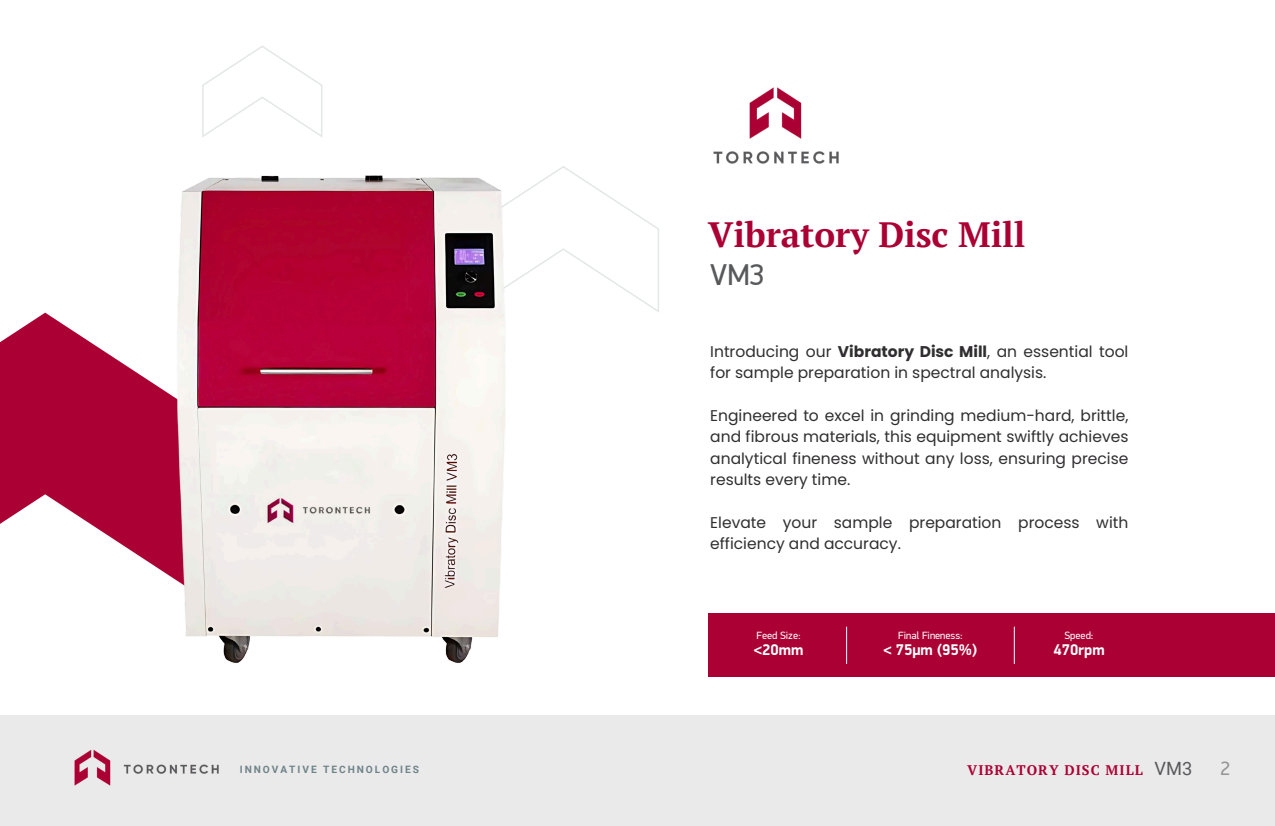
<style>
.page{position:relative;width:1275px;height:826px;background:#fff}
.page>*{position:absolute;margin:0;border:0;box-sizing:border-box;transform-origin:0 0}
.t1{font:700 35.05px "PT Serif";color:#ab0033}
.t2{font:30.25px "PF Din Display Pro";color:#58595b}
.t3{font:19.2px "PF Din Display Pro";color:#949494}
.t4{font:15.5px/21.4px "Poppins";color:#302e30}
.t5{font:700 15.5px "PF Din Display Pro";color:#fff}
.t6{font:700 13.9px "PT Serif";letter-spacing:.075em;color:#ab0033}
.t7{font:10.5px "PF Din Display Pro";color:#fff}
.t8{font:700 10.15px "Roboto";letter-spacing:.19em;color:#6f8488}
.s1{font-weight:700}
.s2{font-family:"Roboto";font-weight:400;font-size:18.3px;color:#58595b}
</style>
<div class="page">
<div style="left:708px;top:613px;width:567px;height:63px;background:#ab0033"></div>
<div style="left:0;top:715px;width:1275px;height:110px;background:#ebeaeb"></div>
<img style="left:74px;top:750px;width:37px;height:36px">
<img style="left:123px;top:764px;width:96px;height:10px">
<img style="left:713px;top:87px;width:126px;height:77px">
<hr style="left:846px;top:626px;width:1px;height:37px;background:#fff">
<hr style="left:1014px;top:626px;width:1px;height:37px;background:#fff">
<svg style="left:563px;top:166px;width:96px;height:146px"></svg>
<svg style="left:0;top:312px;width:120px;height:232px;fill:#ab0033"></svg>
<svg style="left:202px;top:46px;width:120px;height:58px"></svg>
<img style="left:120px;top:104px;width:443px;height:559px">
<h1 class="t1" style="left:708px;top:210px;width:319px">Vibratory Disc Mill</h1>
<h2 class="t2" style="left:710px;top:262px;width:56px">VM3</h2>
<p class="t4" style="left:710px;top:340px;width:420px">Introducing our <span class="s1">Vibratory Disc Mill</span>, an essential tool for sample preparation in spectral analysis.</p>
<p class="t4" style="left:710px;top:404px;width:420px;text-align:justify">Engineered to excel in grinding medium-hard, brittle, and fibrous materials, this equipment swiftly achieves analytical fineness without any loss, ensuring precise results every time.</p>
<p class="t4" style="left:710px;top:511px;width:420px">Elevate your sample preparation process with efficiency and accuracy.</p>
<p class="t7" style="left:757px;top:630px;width:46px">Feed Size:</p>
<p class="t5" style="left:754px;top:643px;width:51px">&lt;20mm</p>
<p class="t7" style="left:898px;top:630px;width:66px">Final Fineness:</p>
<p class="t5" style="left:884px;top:643px;width:95px">&lt; 75µm (95%)</p>
<p class="t7" style="left:1064px;top:630px;width:31px">Speed:</p>
<p class="t5" style="left:1053px;top:643px;width:53px">470rpm</p>
<p class="t8" style="left:240px;top:762px;width:181px">INNOVATIVE TECHNOLOGIES</p>
<p class="t6" style="left:967px;top:760px;width:227px">VIBRATORY DISC MILL <span class="s2">VM3</span></p>
<p class="t3" style="left:1221px;top:760px;width:11px">2</p>
</div>
